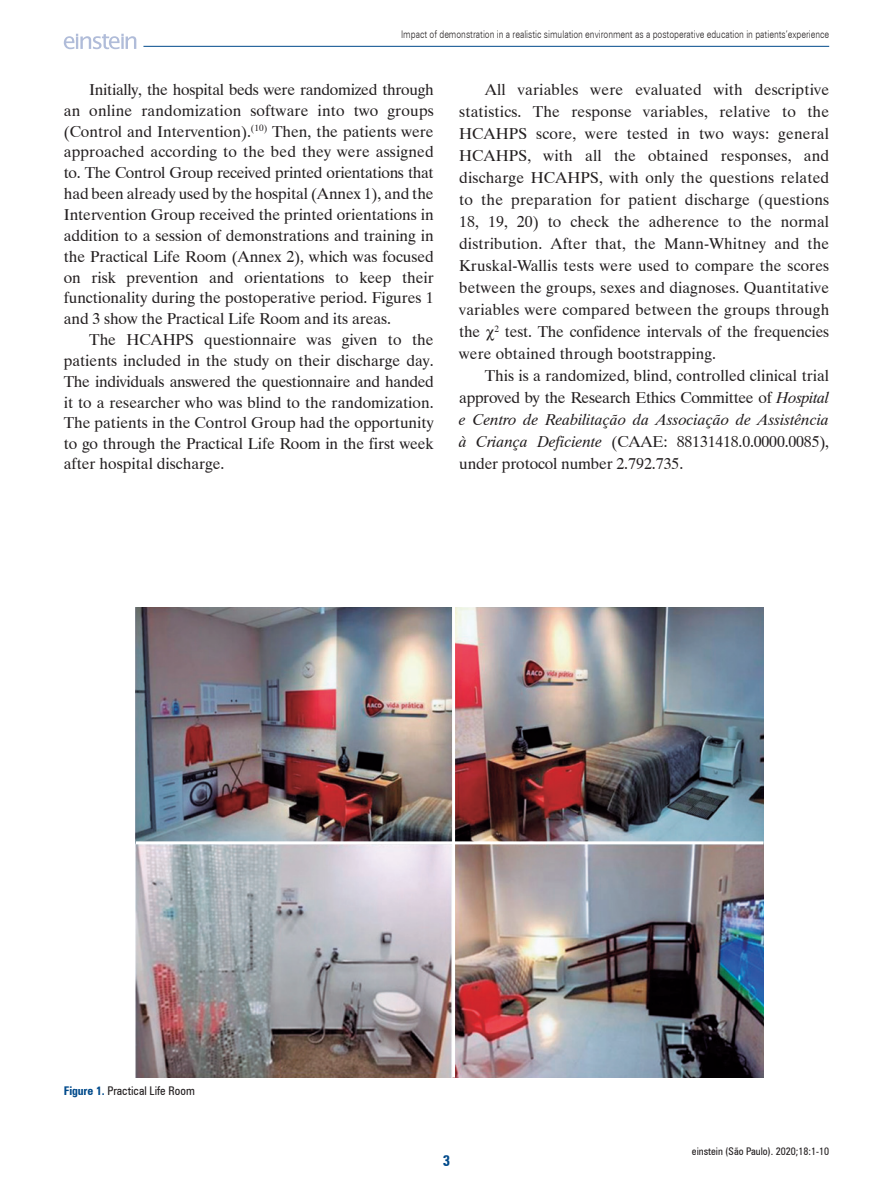
<style>
.page{position:relative;width:893px;height:1191px;background:#fff}
.page>*{position:absolute;margin:0;border:0;box-sizing:border-box;transform-origin:0 0}
.t1{font:15.75px/22px "Dutch 801 BT";letter-spacing:-.005em;color:#231f20;text-align:justify}
.t2{font:700 condensed 15px "Zurich BT";color:#004a8b}
.t3{font:condensed 12px "Zurich BT";color:#231f20}
.t4{font:300 10.5px "Zurich BT";color:#231f20;scale:.8 1}
.t5{font:condensed 10.5px "Zurich BT";color:#231f20}
.s1{font-style:italic}
.s2{font-weight:700;color:#004a8b}
</style>
<div class="page">
<svg style="left:64px;top:34px;width:72px;height:15px"></svg>
<hr style="left:143px;top:46px;width:686px;height:1px;background:#004a8b">
<img style="left:136px;top:607px;width:627px;height:470px">
<hr style="left:452px;top:603px;width:3px;height:474px;background:#fff">
<hr style="left:136px;top:841px;width:627px;height:3px;background:#fff">
<p class="t4" style="left:401px;top:28px;width:537px">Impact of demonstration in a realistic simulation environment as a postoperative education in patients’experience</p>
<p class="t1" style="left:64px;top:79px;width:371px;line-height:20.9px;text-indent:26px">Initially, the hospital beds were randomized through an online randomization software into two groups (Control and Intervention).<sup>(10)</sup> Then, the patients were approached according to the bed they were assigned to. The Control Group received printed orientations that had been already used by the hospital (Annex 1), and the Intervention Group received the printed orientations in addition to a session of demonstrations and training in the Practical Life Room (Annex 2), which was focused on risk prevention and orientations to keep their functionality during the postoperative period. Figures 1 and 3 show the Practical Life Room and its areas.</p>
<p class="t1" style="left:64px;top:329px;width:371px;line-height:20.7px;text-indent:26px">The HCAHPS questionnaire was given to the patients included in the study on their discharge day.<br>The individuals answered the questionnaire and handed it to a researcher who was blind to the randomization.<br>The patients in the Control Group had the opportunity to go through the Practical Life Room in the first week after hospital discharge.</p>
<p class="t1" style="left:459px;top:78px;width:371px;text-indent:26px">All variables were evaluated with descriptive statistics. The response variables, relative to the HCAHPS score, were tested in two ways: general HCAHPS, with all the obtained responses, and discharge HCAHPS, with only the questions related to the preparation for patient discharge (questions 18, 19, 20) to check the adherence to the normal distribution. After that, the Mann-Whitney and the Kruskal-Wallis tests were used to compare the scores between the groups, sexes and diagnoses. Quantitative variables were compared between the groups through the <sup>2</sup> test. The confidence intervals of the frequencies were obtained through bootstrapping.</p>
<p class="t1" style="left:459px;top:364px;width:371px;text-indent:26px">This is a randomized, blind, controlled clinical trial approved by the Research Ethics Committee of <span class="s1">Hospital e Centro de Reabilitação da Associação de Assistência à Criança Deficiente</span> (CAAE: 88131418.0.0000.0085), under protocol number 2.792.735.</p>
<p class="t3" style="left:64px;top:1083px;width:133px"><span class="s2">Figure 1.</span> Practical Life Room</p>
<p class="t2" style="left:443px;top:1151px;width:9px">3</p>
<p class="t5" style="left:692px;top:1144px;width:139px">einstein (São Paulo). 2020;18:1-10</p>
</div>
